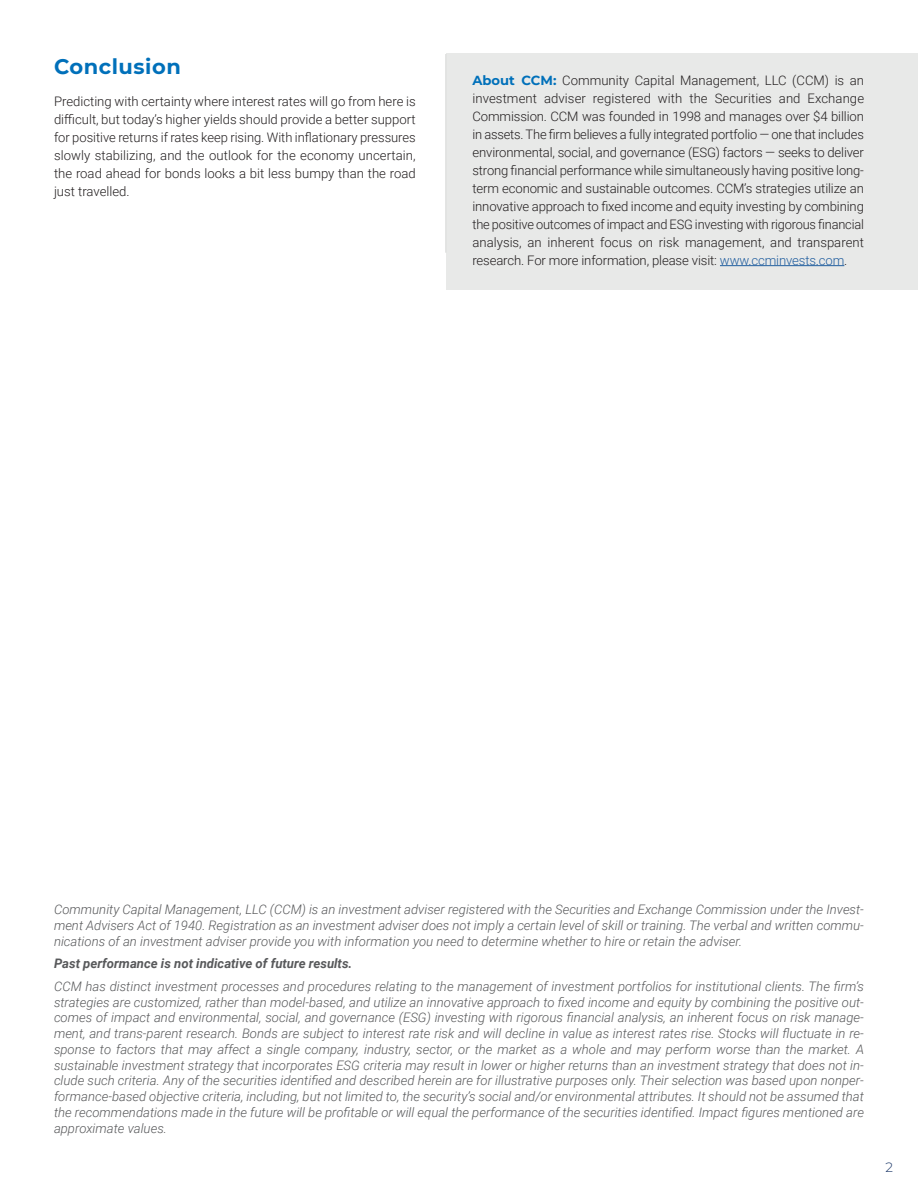
<style>
.page{position:relative;width:918px;height:1188px;background:#fff}
.page>*{position:absolute;margin:0;border:0;box-sizing:border-box;transform-origin:0 0}
.HEADER_TEXT{font:700 21px "Montserrat";letter-spacing:.025em;color:#0070ba}
.t1{font:300 13.5px "Montserrat";color:#1b3768}
.DISCLOSURE{font:italic 300 13.2px/15.8px "Roboto";color:#58595b;text-align:justify}
.BODY_TEXT{font:300 13.2px/18px "Roboto";letter-spacing:-.01em;color:#231f20;text-align:justify}
.DISCLOSURE-2{font:italic 700 13.2px "Roboto";color:#58595b}
.s1{font-family:"Montserrat";font-weight:700;color:#0070ba}
.s2{color:#215e9f}
</style>
<div class="page">
<div style="left:446px;top:53px;width:471px;height:236px;background:#e8e9e8"></div>
<hr style="left:720px;top:265px;width:124px;height:1px;background:#215e9f">
<hr style="left:445px;top:54px;width:1px;height:199px;background:#d7d9d7">
<p class="HEADER_TEXT" style="left:54px;top:52px;width:128px">Conclusion</p>
<p class="BODY_TEXT" style="left:54px;top:92px;width:363px">Predicting with certainty where interest rates will go from here is difficult, but today’s higher yields should provide a better support for positive returns if rates keep rising. With inflationary pressures slowly stabilizing, and the outlook for the economy uncertain, the road ahead for bonds looks a bit less bumpy than the road just travelled.</p>
<p class="BODY_TEXT" style="left:472px;top:71px;width:393px"><span class="s1">About CCM:</span> Community Capital Management, LLC (CCM) is an investment adviser registered with the Securities and Exchange Commission. CCM was founded in 1998 and manages over $4 billion in assets. The firm believes a fully integrated portfolio — one that includes environmental, social, and governance (ESG) factors — seeks to deliver strong financial performance while simultaneously having positive long&shy;term economic and sustainable outcomes. CCM’s strategies utilize an innovative approach to fixed income and equity investing by combining the positive outcomes of impact and ESG investing with rigorous financial analysis, an inherent focus on risk management, and transparent research. For more information, please visit: <span class="s2">www.ccminvests.com</span>.</p>
<p class="DISCLOSURE" style="left:54px;top:901px;width:811px">Community Capital Management, LLC (CCM) is an investment adviser registered with the Securities and Exchange Commission under the Invest&shy;ment Advisers Act of 1940. Registration as an investment adviser does not imply a certain level of skill or training. The verbal and written commu&shy;nications of an investment adviser provide you with information you need to determine whether to hire or retain the adviser.</p>
<p class="DISCLOSURE-2" style="left:54px;top:954px;width:300px">Past performance is not indicative of future results.</p>
<p class="DISCLOSURE" style="left:54px;top:978px;width:812px">CCM has distinct investment processes and procedures relating to the management of investment portfolios for institutional clients. The firm’s strategies are customized, rather than model-based, and utilize an innovative approach to fixed income and equity by combining the positive out&shy;comes of impact and environmental, social, and governance (ESG) investing with rigorous financial analysis, an inherent focus on risk manage&shy;ment, and trans-parent research. Bonds are subject to interest rate risk and will decline in value as interest rates rise. Stocks will fluctuate in re&shy;sponse to factors that may affect a single company, industry, sector, or the market as a whole and may perform worse than the market. A sustainable investment strategy that incorporates ESG criteria may result in lower or higher returns than an investment strategy that does not in&shy;clude such criteria. Any of the securities identified and described herein are for illustrative purposes only. Their selection was based upon nonper&shy;formance-based objective criteria, including, but not limited to, the security’s social and/or environmental attributes. It should not be assumed that the recommendations made in the future will be profitable or will equal the performance of the securities identified. Impact figures mentioned are approximate values.</p>
<p class="t1" style="left:885px;top:1158px;width:9px">2</p>
</div>
